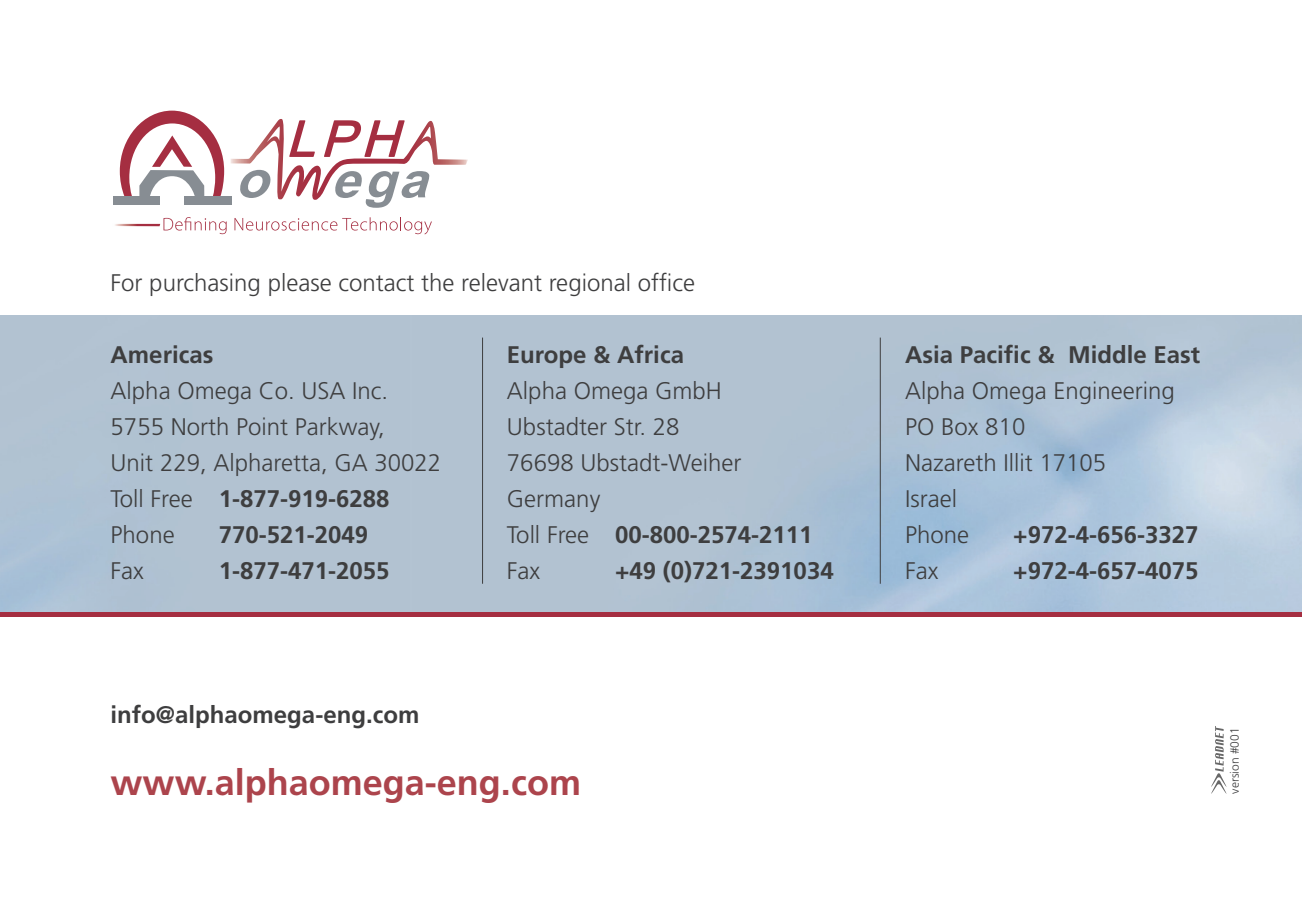
<style>
.page{position:relative;width:1302px;height:902px;background:#fff}
.page>*{position:absolute;margin:0;border:0;box-sizing:border-box;transform-origin:0 0}
.t1{font:700 36px "Frutiger LT";color:#ac444c}
.t2{font:300 24px/36px "Frutiger LT";color:#3e3e3f}
.t3{font:700 24px "Frutiger LT";color:#3e3e3f}
.t4{font:300 12px "Frutiger LT";color:#3e3e3f}
.s1{font-weight:700}
</style>
<div class="page">
<img style="left:0;top:315px;width:1301px;height:297px">
<div style="left:0;top:612px;width:1301px;height:5px;background:#a52e41"></div>
<svg style="left:120px;top:111px;width:348px;height:97px"></svg>
<div style="left:113px;top:196px;width:47px;height:8px;background:#878d93"></div>
<div style="left:184px;top:196px;width:47px;height:9px;background:#878d93"></div>
<svg style="left:163px;top:217px;width:64px;height:17px"></svg>
<svg style="left:234px;top:218px;width:36px;height:12px"></svg>
<svg style="left:271px;top:221px;width:8px;height:9px"></svg>
<div style="left:272px;top:222px;width:6px;height:8px;background:#fff;border-radius:50%"></div>
<svg style="left:281px;top:217px;width:106px;height:13px"></svg>
<svg style="left:389px;top:221px;width:9px;height:9px"></svg>
<svg style="left:390px;top:222px;width:7px;height:8px"></svg>
<svg style="left:400px;top:217px;width:1px;height:13px"></svg>
<svg style="left:404px;top:221px;width:8px;height:9px"></svg>
<div style="left:405px;top:222px;width:6px;height:8px;background:#fff;border-radius:50%"></div>
<svg style="left:414px;top:221px;width:18px;height:13px"></svg>
<svg style="left:115px;top:224px;width:45px;height:2px"></svg>
<svg style="left:1211px;top:726px;width:15px;height:68px"></svg>
<hr style="left:482px;top:337px;width:1px;height:246px;background:#3e3e3f">
<hr style="left:879px;top:337px;width:1px;height:246px;background:#3e3e3f">
<p class="t2" style="left:111px;top:265px;width:586px">For purchasing please contact the relevant regional office</p>
<p class="t3" style="left:111px;top:340px;width:104px">Americas</p>
<p class="t2" style="left:111px;top:373px;width:332px">Alpha Omega Co. USA Inc.<br>5755 North Point Parkway,<br>Unit 229, Alpharetta, GA 30022<br>Toll Free <span class="s1">1-877-919-6288<br></span>Phone</p>
<p class="t3" style="left:219px;top:520px;width:151px">770-521-2049</p>
<p class="t2" style="left:111px;top:553px;width:35px">Fax</p>
<p class="t3" style="left:219px;top:556px;width:172px">1-877-471-2055</p>
<p class="t3" style="left:507px;top:340px;width:178px">Europe &amp; Africa</p>
<p class="t2" style="left:507px;top:373px;width:307px">Alpha Omega GmbH<br>Ubstadter Str. 28<br>76698 Ubstadt-Weiher<br>Germany<br>Toll Free <span class="s1">00-800-2574-2111<br></span>Fax</p>
<p class="t3" style="left:615px;top:556px;width:220px">+49 (0)721-2391034</p>
<p class="t3" style="left:905px;top:340px;width:296px">Asia Pacific &amp; Middle East</p>
<p class="t2" style="left:905px;top:373px;width:271px">Alpha Omega Engineering<br>PO Box 810<br>Nazareth Illit 17105<br>Israel<br>Phone</p>
<p class="t3" style="left:1013px;top:520px;width:187px">+972-4-656-3327</p>
<p class="t2" style="left:905px;top:553px;width:35px">Fax</p>
<p class="t3" style="left:1013px;top:556px;width:187px">+972-4-657-4075</p>
<p class="t3" style="left:111px;top:700px;width:310px">info@alphaomega-eng.com</p>
<h1 class="t1" style="left:111px;top:761px;width:472px">www.alphaomega-eng.com</h1>
<p class="t4" style="left:1227px;top:793px;width:68px;rotate:-90deg">version #001</p>
</div>
